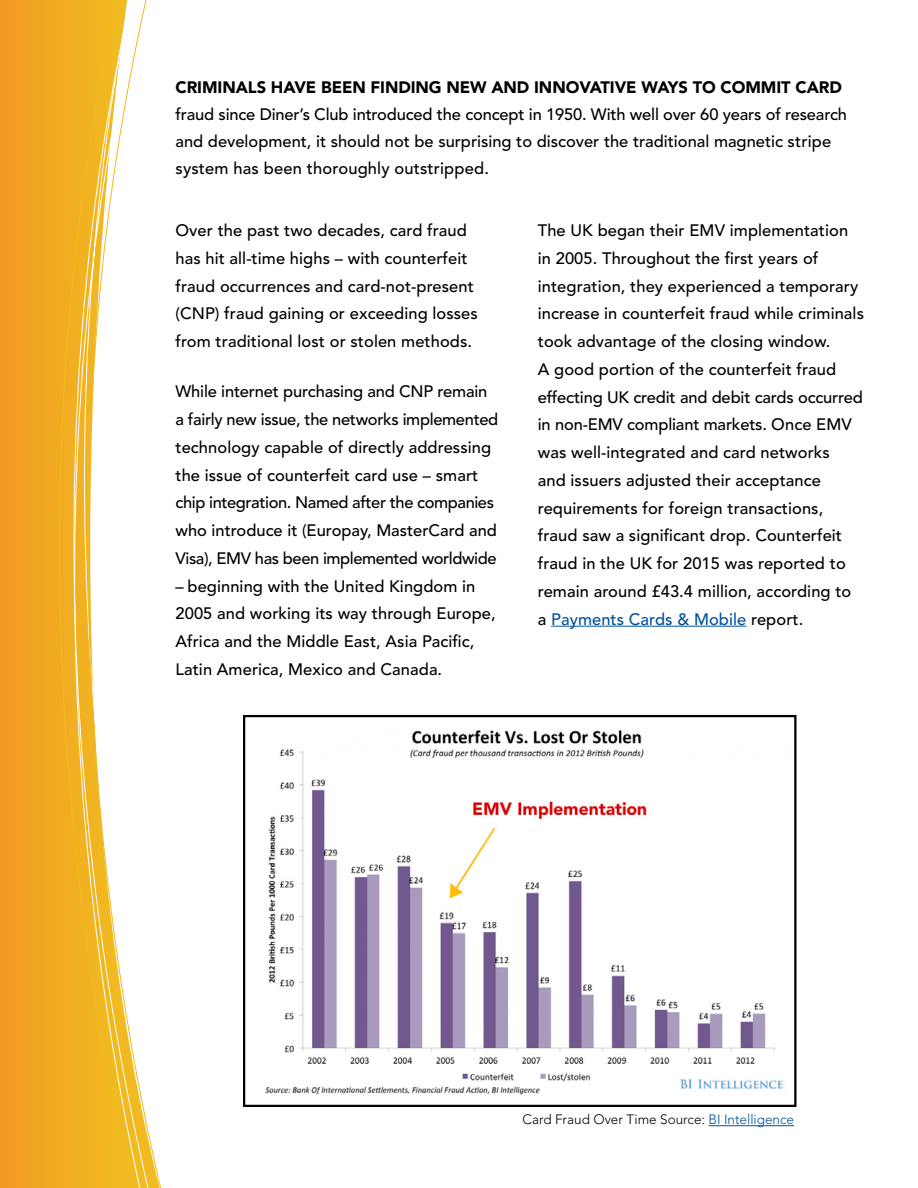
<style>
.page{position:relative;width:918px;height:1188px;background:#fff}
.page>*{position:absolute;margin:0;border:0;box-sizing:border-box;transform-origin:0 0}
.t1{font:500 16.5px/27.8px "Avenir LT Std";letter-spacing:.005em;color:#000}
.t2{font:900 16.5px "Avenir LT Std";letter-spacing:-.005em;color:#000}
.t3{font:300 13.5px "Avenir LT Std";color:#000}
.s1{color:#025299}
.s2{color:#fff}
</style>
<div class="page">
<div style="left:0;top:0;width:56px;height:1188px;background:#f1a123"></div>
<svg style="left:56px;top:0;width:105px;height:1188px"></svg>
<img style="left:265px;top:730px;width:519px;height:365px">
<div style="left:243px;top:715px;width:553px;height:392px;border:2px solid #000"></div>
<hr style="left:709px;top:1125px;width:85px;height:1px;background:#025299">
<hr style="left:551px;top:626px;width:195px;height:1px;background:#025299">
<p class="t2" style="left:176px;top:78px;width:668px">CRIMINALS HAVE BEEN FINDING NEW AND INNOVATIVE WAYS TO COMMIT CARD</p>
<p class="t1" style="left:176px;top:102px;width:673px;line-height:27px">fraud since Diner’s Club introduced the concept in 1950. With well over 60 years of research and development, it should not be surprising to discover the traditional magnetic stripe system has been thoroughly outstripped.</p>
<p class="t1" style="left:176px;top:217px;width:304px">Over the past two decades, card fraud has hit all-time highs – with counterfeit fraud occurrences and card-not-present (CNP) fraud gaining or exceeding losses from traditional lost or stolen methods.</p>
<p class="t1" style="left:176px;top:378px;width:324px">While internet purchasing and CNP remain a fairly new issue, the networks implemented technology capable of directly addressing the issue of counterfeit card use – smart chip integration. Named after the companies who introduce it (Europay, MasterCard and Visa), EMV has been implemented worldwide</p>
<p class="t1" style="left:176px;top:572px;width:322px">– beginning with the United Kingdom in 2005 and working its way through Europe, Africa and the Middle East, Asia Pacific, Latin America, Mexico and Canada.</p>
<p class="t1" style="left:538px;top:217px;width:328px">The UK began their EMV implementation in 2005. Throughout the first years of integration, they experienced a temporary increase in counterfeit fraud while criminals took advantage of the closing window.<br>A good portion of the counterfeit fraud effecting UK credit and debit cards occurred in non-EMV compliant markets. Once EMV was well-integrated and card networks<br>and issuers adjusted their acceptance requirements for foreign transactions, fraud saw a significant drop. Counterfeit fraud in the UK for 2015 was reported to remain around £43.4 million, according to a <span class="s1">Payments Cards &amp; Mobile</span> report.</p>
<p class="t3" style="left:502px;top:1112px;width:294px"><span class="s2">UK</span> Card Fraud Over Time Source: <span class="s1">BI Intelligence</span></p>
</div>
